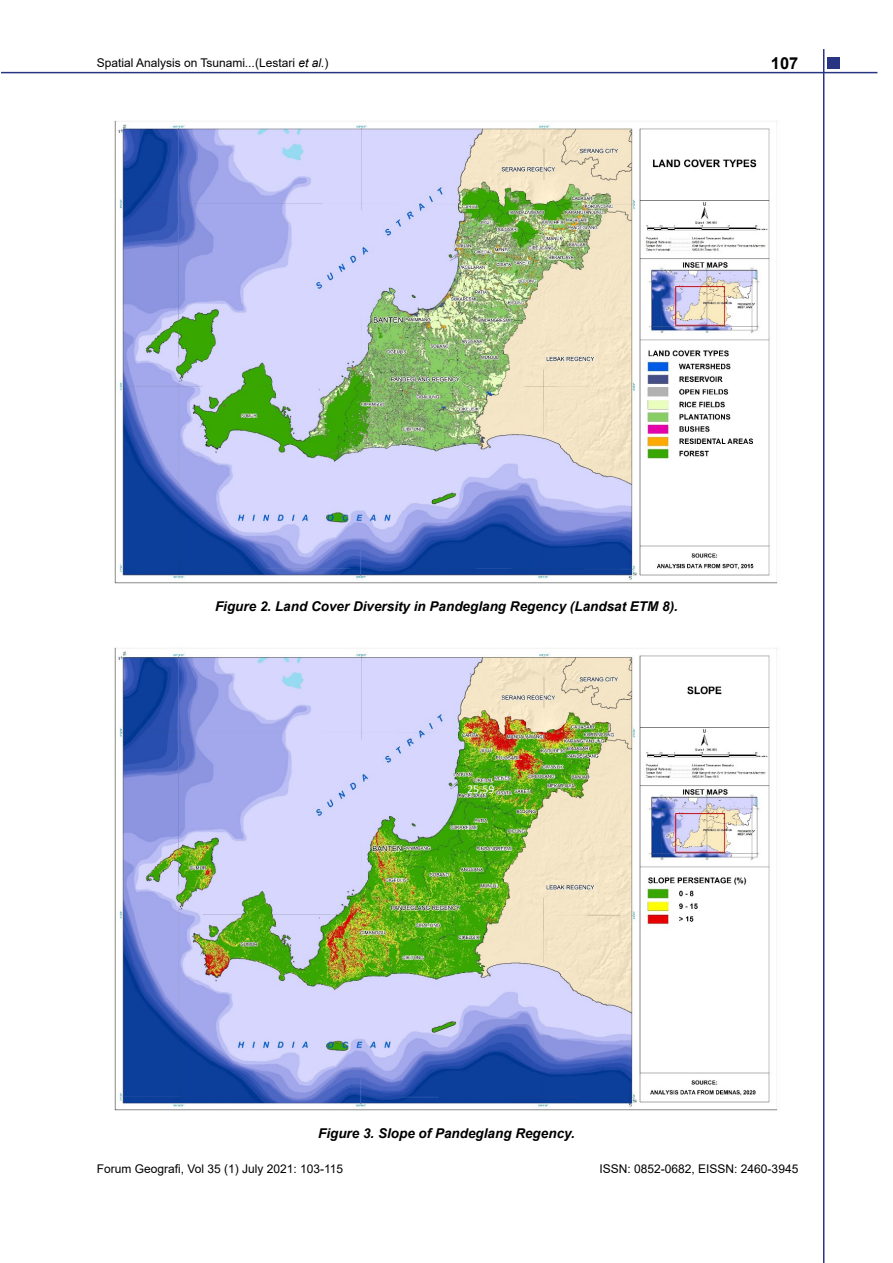
<style>
.page{position:relative;width:893px;height:1263px;background:#fff}
.page>*{position:absolute;margin:0;border:0;box-sizing:border-box;transform-origin:0 0}
.t1{font:700 16.5px "Arial";color:#000}
.t2{font:italic 700 13.5px "Arial";color:#000}
.t3{font:12px "Arial";color:#000}
.t4{font:12px "Calibri";color:#fff}
.s1{font-style:italic}
</style>
<div class="page">
<hr style="left:823px;top:49px;width:1px;height:1214px;background:#283583">
<hr style="left:1px;top:72px;width:876px;height:1px;background:#283583">
<div style="left:827px;top:57px;width:13px;height:12px;background:#283583"></div>
<img style="left:114px;top:120px;width:664px;height:464px">
<img style="left:114px;top:647px;width:664px;height:464px">
<p class="t3" style="left:97px;top:55px;width:233px">Spatial Analysis on Tsunami<span class="s1">...</span>(Lestari <span class="s1">et al.</span>)</p>
<h1 class="t1" style="left:771px;top:57px;width:29px">107</h1>
<p class="t2" style="left:215px;top:597px;width:464px">Figure 2. Land Cover Diversity in Pandeglang Regency (Landsat ETM 8).</p>
<p class="t4" style="left:467px;top:785px;width:29px">25,59</p>
<p class="t2" style="left:318px;top:1128px;width:258px">Figure 3. Slope of Pandeglang Regency.</p>
<p class="t3" style="left:97px;top:1160px;width:248px">Forum Geografi, Vol 35 (1) July 2021: 103-115</p>
<p class="t3" style="left:599px;top:1164px;width:200px">ISSN: 0852-0682, EISSN: 2460-3945</p>
</div>
